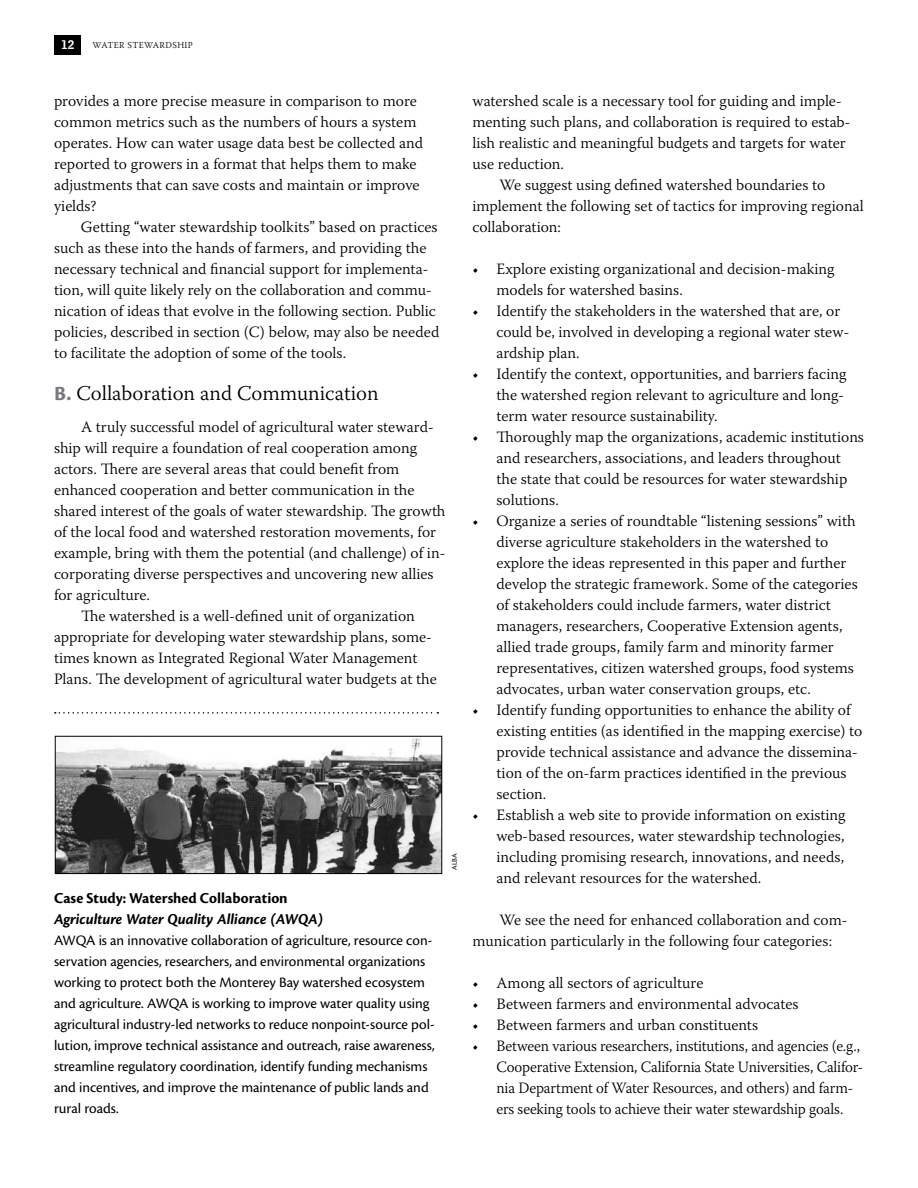
<style>
.page{position:relative;width:918px;height:1188px;background:#fff}
.page>*{position:absolute;margin:0;border:0;box-sizing:border-box;transform-origin:0 0}
.t1{font:300 21px "Warnock Pro";color:#000}
.t2{font:300 15.75px/21px "Warnock Pro";color:#000}
.t3{font:300 15.75px/21px "Warnock Pro";color:#000;scale:.96 1}
.t4{font:15.75px "Cronos Pro Bold Subh It";color:#000}
.t5{font:15.75px "Cronos Pro Bold Subh";color:#000}
.t6{font:15px/21px "Cronos Pro";color:#000}
.t7{font:12px "Bell Centennial Std Name Num";color:#fff}
.t8{font:300 9px "Warnock Pro";letter-spacing:.04em;color:#000}
.t9{font:7.5px "Cronos Pro";color:#000}
.s1{font-family:"Cronos Pro Bold Capt";font-weight:400;color:#77787b}
</style>
<div class="page">
<div style="left:54px;top:36px;width:27px;height:19px;background:#000"></div>
<svg style="left:55px;top:712px;width:383px;height:2px"></svg>
<img style="left:57px;top:738px;width:383px;height:134px">
<div style="left:55px;top:736px;width:387px;height:138px;border:1px solid #000"></div>
<p class="t7" style="left:61px;top:37px;width:15px">12</p>
<p class="t8" style="left:93px;top:40px;width:102px">WATER STEWARDSHIP</p>
<p class="t2" style="left:54px;top:90px;width:371px">provides a more precise measure in comparison to more common metrics such as the numbers of hours a system operates. How can water usage data best be collected and reported to growers in a format that helps them to make adjustments that can save costs and maintain or improve yields?</p>
<p class="t2" style="left:54px;top:216px;width:387px;text-indent:27px">Getting “water stewardship toolkits” based on practices such as these into the hands of farmers, and providing the necessary technical and financial support for implementa&shy;tion, will quite likely rely on the collaboration and commu&shy;nication of ideas that evolve in the following section. Public policies, described in section (C) below, may also be needed to facilitate the adoption of some of the tools.</p>
<h1 class="t1" style="left:54px;top:381px;width:326px"><span class="s1">B.</span> Collaboration and Communication</h1>
<p class="t2" style="left:81px;top:416px;width:354px">A truly successful model of agricultural water steward-</p>
<p class="t2" style="left:54px;top:437px;width:365px">ship will require a foundation of real cooperation among</p>
<p class="t2" style="left:54px;top:458px;width:347px">actors. There are several areas that could benefit from</p>
<p class="t2" style="left:54px;top:479px;width:362px">enhanced cooperation and better communication in the</p>
<p class="t2" style="left:54px;top:500px;width:393px">shared interest of the goals of water stewardship. The growth</p>
<p class="t2" style="left:54px;top:521px;width:384px">of the local food and watershed restoration movements, for</p>
<p class="t2" style="left:54px;top:542px;width:393px">example, bring with them the potential (and challenge) of in-</p>
<p class="t2" style="left:54px;top:563px;width:381px">corporating diverse perspectives and uncovering new allies</p>
<p class="t2" style="left:54px;top:584px;width:98px">for agriculture.</p>
<p class="t2" style="left:81px;top:605px;width:335px">The watershed is a well-defined unit of organization</p>
<p class="t2" style="left:54px;top:626px;width:379px">appropriate for developing water stewardship plans, some-</p>
<p class="t2" style="left:54px;top:647px;width:365px">times known as Integrated Regional Water Management</p>
<p class="t2" style="left:54px;top:668px;width:384px">Plans. The development of agricultural water budgets at the</p>
<p class="t5" style="left:54px;top:889px;width:235px">Case Study: Watershed Collaboration</p>
<p class="t4" style="left:54px;top:910px;width:271px">Agriculture Water Quality Alliance (AWQA)</p>
<p class="t6" style="left:54px;top:930px;width:382px">AWQA is an innovative collaboration of agriculture, resource con&shy;servation agencies, researchers, and environmental organizations working to protect both the Monterey Bay watershed ecosystem and agriculture. AWQA is working to improve water quality using agricultural industry-led networks to reduce nonpoint-source pol&shy;lution, improve technical assistance and outreach, raise awareness, streamline regulatory coordination, identify funding mechanisms and incentives, and improve the maintenance of public lands and rural roads.</p>
<p class="t9" style="left:450px;top:870px;width:18px;rotate:-90deg">ALBA</p>
<p class="t2" style="left:472px;top:90px;width:371px">watershed scale is a necessary tool for guiding and imple-</p>
<p class="t2" style="left:472px;top:111px;width:380px">menting such plans, and collaboration is required to estab-</p>
<p class="t2" style="left:472px;top:132px;width:375px">lish realistic and meaningful budgets and targets for water</p>
<p class="t2" style="left:472px;top:153px;width:93px">use reduction.</p>
<p class="t2" style="left:499px;top:174px;width:327px">We suggest using defined watershed boundaries to</p>
<p class="t2" style="left:472px;top:195px;width:393px">implement the following set of tactics for improving regional</p>
<p class="t2" style="left:472px;top:216px;width:90px">collaboration:</p>
<p class="t2" style="left:497px;top:258px;width:340px;text-indent:-24px">• Explore existing organizational and decision-making models for watershed basins.</p>
<p class="t2" style="left:497px;top:300px;width:355px;text-indent:-24px">• Identify the stakeholders in the watershed that are, or could be, involved in developing a regional water stew&shy;ardship plan.</p>
<p class="t2" style="left:497px;top:363px;width:352px;text-indent:-24px">• Identify the context, opportunities, and barriers facing the watershed region relevant to agriculture and long&shy;term water resource sustainability.</p>
<p class="t2" style="left:497px;top:426px;width:369px;text-indent:-24px">• Thoroughly map the organizations, academic institutions and researchers, associations, and leaders throughout the state that could be resources for water stewardship solutions.</p>
<p class="t2" style="left:497px;top:510px;width:363px;text-indent:-24px">• Organize a series of roundtable “listening sessions” with diverse agriculture stakeholders in the watershed to explore the ideas represented in this paper and further develop the strategic framework. Some of the categories of stakeholders could include farmers, water district managers, researchers, Cooperative Extension agents, allied trade groups, family farm and minority farmer representatives, citizen watershed groups, food systems advocates, urban water conservation groups, etc.</p>
<p class="t2" style="left:497px;top:699px;width:367px;text-indent:-24px">• Identify funding opportunities to enhance the ability of existing entities (as identified in the mapping exercise) to provide technical assistance and advance the dissemina&shy;tion of the on-farm practices identified in the previous section.</p>
<p class="t2" style="left:497px;top:804px;width:351px;text-align:justify;text-indent:-24px">• Establish a web site to provide information on existing web-based resources, water stewardship technologies, including promising research, innovations, and needs, and relevant resources for the watershed.</p>
<p class="t2" style="left:472px;top:909px;width:377px;text-indent:27px">We see the need for enhanced collaboration and com&shy;munication particularly in the following four categories:</p>
<p class="t2" style="left:472px;top:972px;width:232px">• Among all sectors of agriculture</p>
<p class="t2" style="left:472px;top:993px;width:328px">• Between farmers and environmental advocates</p>
<p class="t2" style="left:472px;top:1014px;width:287px">• Between farmers and urban constituents</p>
<p class="t3" style="left:496px;top:1035px;width:384px;text-indent:-24px">• Between various researchers, institutions, and agencies (e.g., Cooperative Extension, California State Universities, Califor&shy;nia Department of Water Resources, and others) and farm&shy;ers seeking tools to achieve their water stewardship goals.</p>
</div>
